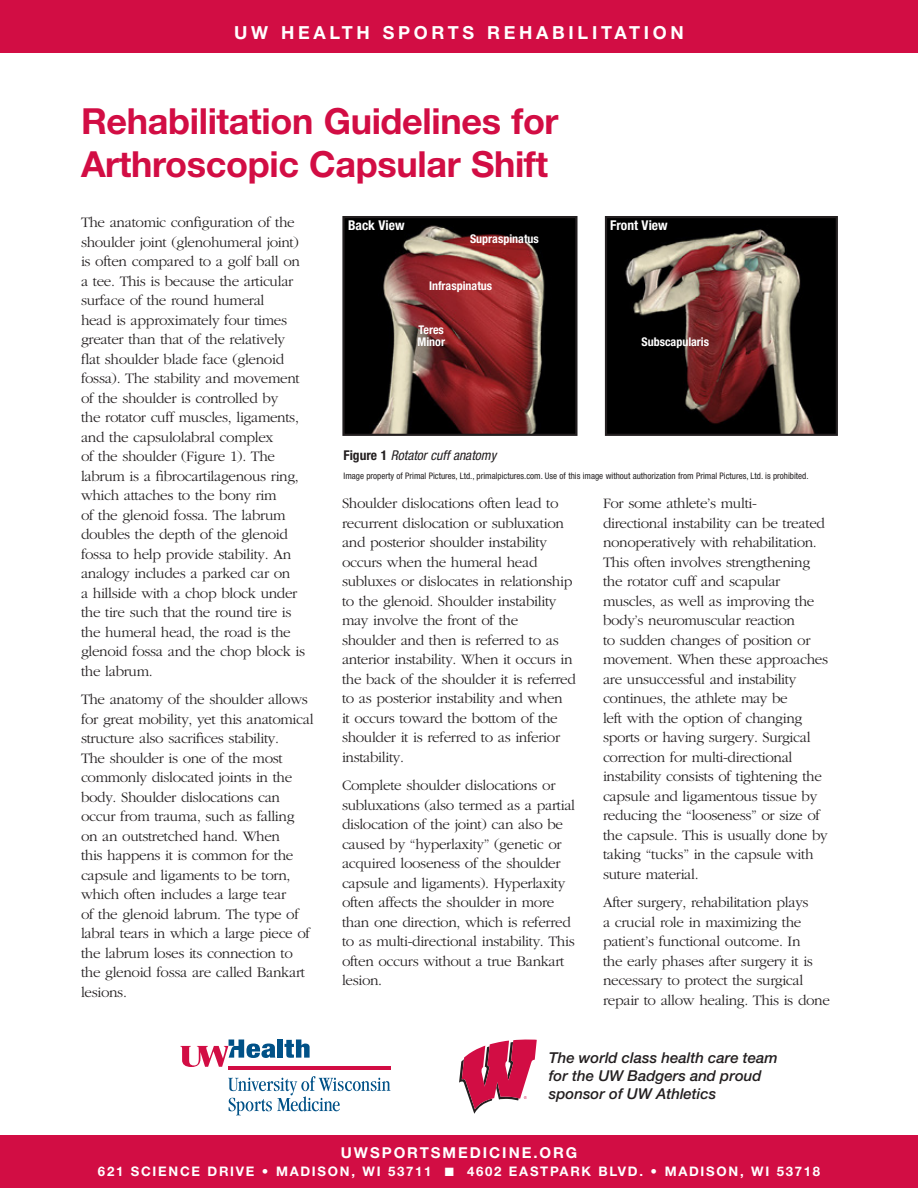
<style>
.page{position:relative;width:918px;height:1188px;background:#fff}
.page>*{position:absolute;margin:0;border:0;box-sizing:border-box;transform-origin:0 0}
.t1{font:700 36px/43.2px "Helvetica Neue LT Std";letter-spacing:-.01em;color:#d20d44}
.t2{font:700 18px "Helvetica Neue LT Std";letter-spacing:.205em;color:#fff}
.t3{font:300 15px/19.5px "Garamond";letter-spacing:-.025em;color:#231f20}
.t4{font:italic 500 15px/18px "Helvetica Neue LT Std";color:#231f20}
.t5{font:700 15px "Helvetica Neue LT Std";letter-spacing:.13em;color:#fff}
.t6{font:italic condensed 13.5px "Helvetica Neue LT Std";color:#231f20}
.t7{font:700 condensed 13.5px "Helvetica Neue LT Std";color:#fff}
.t8{font:700 13.2px "Helvetica Neue LT Std";letter-spacing:.13em;color:#fff}
.t9{font:700 condensed 12px/12px "Helvetica Neue LT Std";color:#fff}
.t10{font:condensed 9px "Helvetica Neue LT Std";color:#231f20}
.s1{font-weight:700;font-style:normal}
</style>
<div class="page">
<div style="left:0;top:0;width:918px;height:53px;background:#d20d44"></div>
<div style="left:0;top:1135px;width:918px;height:53px;background:#d20d44"></div>
<hr style="left:228px;top:1066px;width:162px;height:4px;background:#d20d44">
<div style="left:277px;top:1040px;width:6px;height:18px;background:#005187"></div>
<svg style="left:284px;top:1040px;width:26px;height:18px"></svg>
<svg style="left:180px;top:1040px;width:95px;height:27px"></svg>
<svg style="left:228px;top:1076px;width:163px;height:39px"></svg>
<svg style="left:459px;top:1040px;width:78px;height:74px"></svg>
<img style="left:345px;top:219px;width:230px;height:214px">
<div style="left:342px;top:216px;width:236px;height:220px;border:2px solid #231f20"></div>
<img style="left:608px;top:219px;width:227px;height:214px">
<div style="left:605px;top:216px;width:233px;height:220px;border:2px solid #231f20"></div>
<p class="t2" style="left:234px;top:22px;width:451px">UW HEALTH SPORTS REHABILITATION</p>
<h1 class="t1" style="left:81px;top:98px;width:479px">Rehabilitation Guidelines for<br>Arthroscopic Capsular Shift</h1>
<p class="t3" style="left:81px;top:213px;width:226px">The anatomic configuration of the shoulder joint (glenohumeral joint) is often compared to a golf ball on a tee. This is because the articular surface of the round humeral<br>head is approximately four times greater than that of the relatively flat shoulder blade face (glenoid fossa). The stability and movement of the shoulder is controlled by<br>the rotator cuff muscles, ligaments, and the capsulolabral complex<br>of the shoulder (Figure 1). The labrum is a fibrocartilagenous ring, which attaches to the bony rim<br>of the glenoid fossa. The labrum doubles the depth of the glenoid fossa to help provide stability. An analogy includes a parked car on<br>a hillside with a chop block under the tire such that the round tire is the humeral head, the road is the glenoid fossa and the chop block is the labrum.</p>
<p class="t3" style="left:81px;top:690px;width:234px">The anatomy of the shoulder allows for great mobility, yet this anatomical structure also sacrifices stability.<br>The shoulder is one of the most commonly dislocated joints in the body. Shoulder dislocations can occur from trauma, such as falling on an outstretched hand. When<br>this happens it is common for the capsule and ligaments to be torn, which often includes a large tear<br>of the glenoid labrum. The type of labral tears in which a large piece of the labrum loses its connection to the glenoid fossa are called Bankart lesions.</p>
<p class="t7" style="left:348px;top:217px;width:58px">Back View</p>
<p class="t7" style="left:610px;top:217px;width:59px">Front View</p>
<p class="t9" style="left:470px;top:233px;width:70px">Supraspinatus</p>
<p class="t9" style="left:429px;top:279px;width:65px">Infraspinatus</p>
<p class="t9" style="left:417px;top:323px;width:29px">Teres<br>Minor</p>
<p class="t9" style="left:641px;top:336px;width:69px">Subscapularis</p>
<p class="t6" style="left:344px;top:447px;width:154px"><span class="s1">Figure 1</span> Rotator cuff anatomy</p>
<p class="t10" style="left:344px;top:471px;width:467px">Image property of Primal Pictures, Ltd., primalpictures.com. Use of this image without authorization from Primal Pictures, Ltd. is prohibited.</p>
<p class="t3" style="left:603px;top:494px;width:227px">For some athlete’s multi-<br>directional instability can be treated nonoperatively with rehabilitation.<br>This often involves strengthening the rotator cuff and scapular muscles, as well as improving the body’s neuromuscular reaction<br>to sudden changes of position or movement. When these approaches are unsuccessful and instability continues, the athlete may be<br>left with the option of changing sports or having surgery. Surgical correction for multi-directional instability consists of tightening the capsule and ligamentous tissue by reducing the “looseness” or size of the capsule. This is usually done by taking “tucks” in the capsule with suture material.</p>
<p class="t3" style="left:603px;top:893px;width:228px">After surgery, rehabilitation plays<br>a crucial role in maximizing the patient’s functional outcome. In<br>the early phases after surgery it is necessary to protect the surgical repair to allow healing. This is done</p>
<p class="t3" style="left:342px;top:494px;width:235px">Shoulder dislocations often lead to recurrent dislocation or subluxation and posterior shoulder instability occurs when the humeral head subluxes or dislocates in relationship to the glenoid. Shoulder instability may involve the front of the shoulder and then is referred to as anterior instability. When it occurs in the back of the shoulder it is referred to as posterior instability and when<br>it occurs toward the bottom of the shoulder it is referred to as inferior instability.</p>
<p class="t3" style="left:342px;top:776px;width:235px">Complete shoulder dislocations or subluxations (also termed as a partial dislocation of the joint) can also be caused by “hyperlaxity” (genetic or acquired looseness of the shoulder capsule and ligaments). Hyperlaxity often affects the shoulder in more than one direction, which is referred to as multi-directional instability. This often occurs without a true Bankart lesion.</p>
<p class="t4" style="left:549px;top:1049px;width:230px">The world class health care team for the UW Badgers and proud sponsor of UW Athletics</p>
<p class="t5" style="left:341px;top:1143px;width:238px">UWSPORTSMEDICINE.ORG</p>
<p class="t8" style="left:98px;top:1163px;width:724px">621 SCIENCE DRIVE • MADISON, WI 53711 ■ 4602 EASTPARK BLVD. • MADISON, WI 53718</p>
</div>
